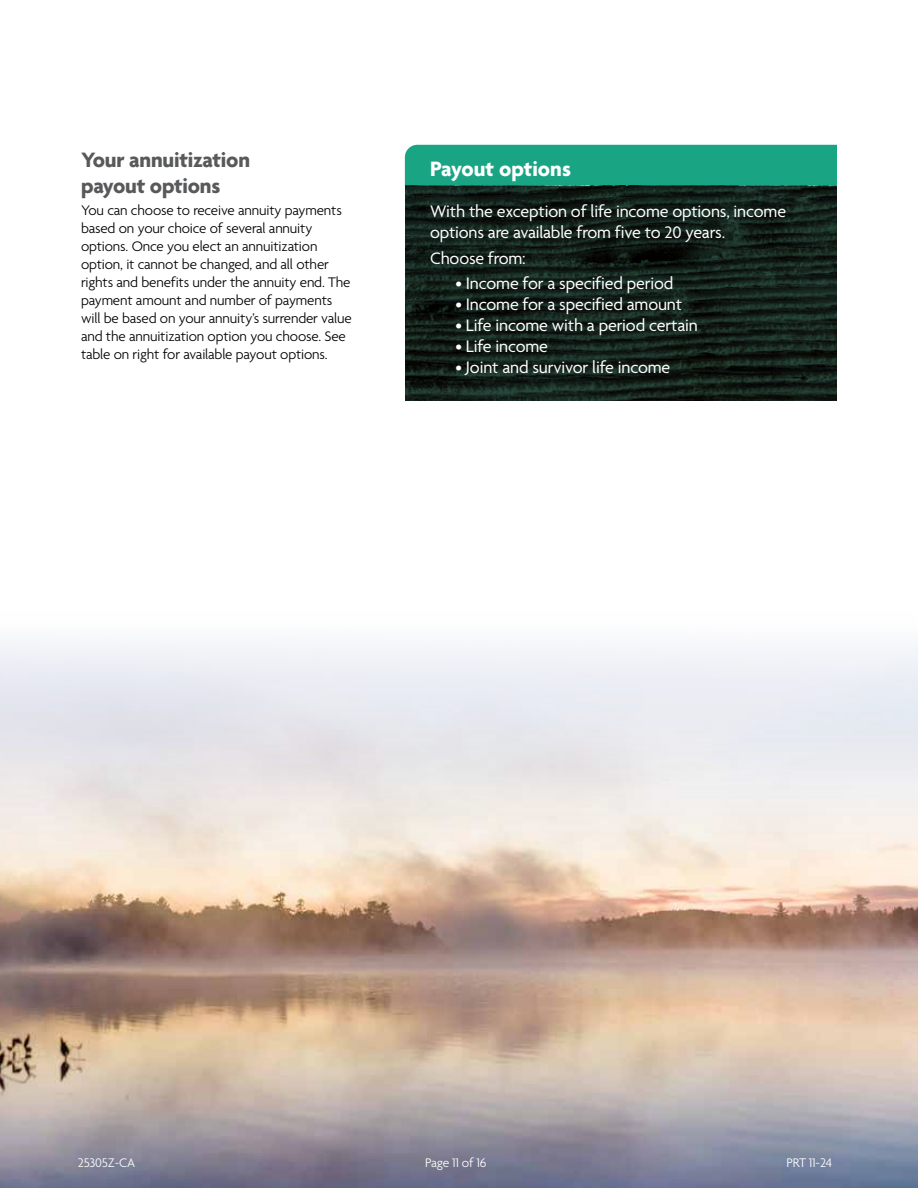
<style>
.page{position:relative;width:918px;height:1188px;background:#fff}
.page>*{position:absolute;margin:0;border:0;box-sizing:border-box;transform-origin:0 0}
.t1{font:700 22.5px/25.5px "Agenda";letter-spacing:-.01em;color:#58595b}
.t2{font:700 22.5px "Agenda";color:#fff}
.t3{font:18px/21px "Agenda";letter-spacing:-.01em;color:#fff}
.t4{font:300 15px/18px "Agenda";letter-spacing:-.01em;color:#000}
.t5{font:300 13.5px "Agenda";letter-spacing:-.01em;color:#fff}
</style>
<div class="page">
<img style="left:0;top:641px;width:918px;height:547px">
<div style="left:405px;top:145px;width:432px;height:41px;background:#19a583"></div>
<svg style="left:405px;top:186px;width:432px;height:215px;background:#13201a"></svg>
<h1 class="t1" style="left:81px;top:149px;width:171px">Your annuitization payout options</h1>
<p class="t4" style="left:81px;top:202px;width:272px">You can choose to receive annuity payments based on your choice of several annuity options. Once you elect an annuitization option, it cannot be changed, and all other rights and benefits under the annuity end. The payment amount and number of payments will be based on your annuity’s surrender value and the annuitization option you choose. See table on right for available payout options.</p>
<h1 class="t2" style="left:430px;top:157px;width:142px">Payout options</h1>
<p class="t3" style="left:430px;top:202px;width:358px">With the exception of life income options, income options are available from five to 20 years.</p>
<p class="t3" style="left:430px;top:248px;width:97px">Choose from:</p>
<p class="t3" style="left:456px;top:274px;width:219px">• Income for a specified period</p>
<p class="t3" style="left:456px;top:295px;width:228px">• Income for a specified amount</p>
<p class="t3" style="left:456px;top:316px;width:244px">• Life income with a period certain</p>
<p class="t3" style="left:456px;top:337px;width:94px">• Life income</p>
<p class="t3" style="left:456px;top:358px;width:216px">• Joint and survivor life income</p>
<p class="t5" style="left:78px;top:1155px;width:59px">25305Z-CA</p>
<p class="t5" style="left:425px;top:1155px;width:63px">Page 11 of 16</p>
<p class="t5" style="left:787px;top:1155px;width:47px">PRT 11-24</p>
</div>
